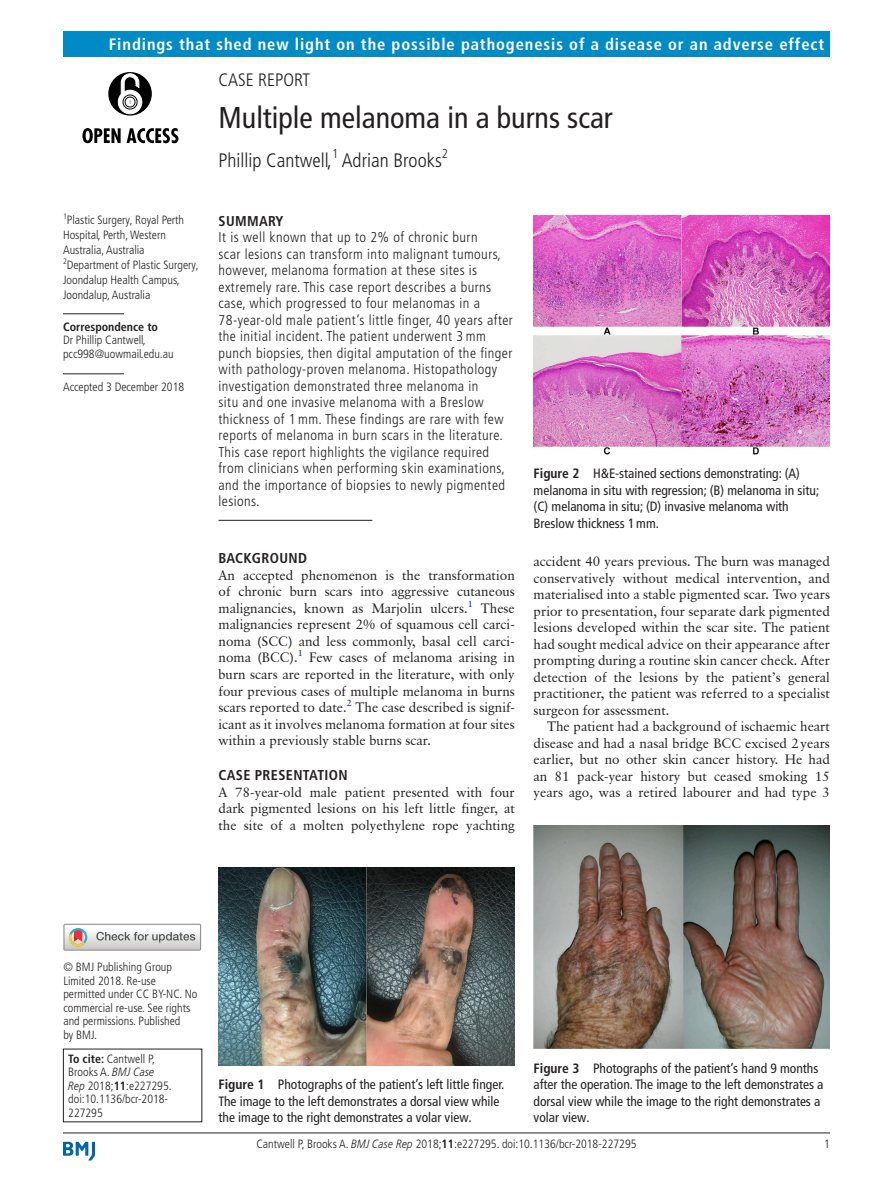
<style>
.page{position:relative;width:893px;height:1191px;background:#fff}
.page>*{position:absolute;margin:0;border:0;box-sizing:border-box;transform-origin:0 0}
.t1{font:condensed 30px "Frutiger LT Pro";color:#231f20}
.t2{font:300 condensed 19.5px "Frutiger LT Pro";color:#231f20}
.t3{font:300 condensed 18px "Frutiger LT Pro";color:#231f20}
.t4{font:700 condensed 16.5px "Frutiger LT Std";letter-spacing:.055em;color:#fff}
.t5{font:300 condensed 14.25px/16.5px "Frutiger LT Pro";letter-spacing:.03em;color:#231f20}
.t6{font:700 condensed 14.25px "Frutiger LT Pro";letter-spacing:.025em;color:#231f20}
.t7{font:13.5px/16.5px "Classical Garamond BT";color:#231f20;text-align:justify}
.t8{font:condensed 13.5px/16.5px "Frutiger LT Pro";color:#231f20}
.t9{font:300 condensed 12px/13.5px "Frutiger LT Pro";color:#231f20}
.t10{font:700 condensed 12px "Frutiger LT Pro";color:#231f20}
.s1{font-weight:700}
.s2{font-style:italic}
</style>
<div class="page">
<hr style="left:63px;top:1132px;width:767px;height:1px;background:#231f20">
<svg style="left:63px;top:1141px;width:32px;height:19px"></svg>
<div style="left:63px;top:31px;width:767px;height:25px;background:#008bc5"></div>
<hr style="left:63px;top:313px;width:61px;height:1px;background:#231f20">
<hr style="left:63px;top:373px;width:61px;height:1px;background:#231f20">
<div style="left:63px;top:923px;width:138px;height:27px;border:1px solid #969090"></div>
<svg style="left:64px;top:924px;width:137px;height:26px"></svg>
<hr style="left:219px;top:520px;width:153px;height:1px;background:#231f20">
<img style="left:219px;top:868px;width:296px;height:197px">
<img style="left:534px;top:215px;width:296px;height:239px">
<img style="left:534px;top:826px;width:296px;height:222px">
<div style="left:108px;top:72px;width:44px;height:43px;background:#000;border-radius:50%"></div>
<svg style="left:118px;top:73px;width:24px;height:41px"></svg>
<div style="left:123px;top:95px;width:15px;height:14px;border:1px solid #000;border-radius:50%"></div>
<div style="left:125px;top:97px;width:10px;height:10px;border:1px solid #000;border-radius:50%"></div>
<svg style="left:82px;top:128px;width:39px;height:15px"></svg>
<svg style="left:127px;top:128px;width:51px;height:15px"></svg>
<p class="t4" style="left:109px;top:34px;width:717px">Findings that shed new light on the possible pathogenesis of a disease or an adverse effect</p>
<p class="t9" style="left:63px;top:213px;width:137px;line-height:15px"><sup>1</sup>Plastic Surgery, Royal Perth<br>Hospital, Perth, Western<br>Australia, Australia<br><sup>2</sup>Department of Plastic Surgery,<br>Joondalup Health Campus,<br>Joondalup, Australia</p>
<p class="t10" style="left:63px;top:319px;width:97px">Correspondence to</p>
<p class="t9" style="left:63px;top:333px;width:112px">Dr Phillip Cantwell, pcc998@uowmail.edu.au</p>
<p class="t9" style="left:63px;top:380px;width:123px">Accepted 3 December 2018</p>
<h3 class="t3" style="left:219px;top:69px;width:93px">Case report</h3>
<h1 class="t1" style="left:219px;top:100px;width:396px">Multiple melanoma in a burns scar</h1>
<h2 class="t2" style="left:219px;top:149px;width:231px">Phillip Cantwell,<sup>1</sup> Adrian Brooks<sup>2</sup></h2>
<p class="t6" style="left:219px;top:212px;width:66px">Summary</p>
<p class="t5" style="left:219px;top:229px;width:296px">It is well known that up to 2% of chronic burn<br>scar lesions can transform into malignant tumours, however, melanoma formation at these sites is extremely rare. This case report describes a burns case, which progressed to four melanomas in a 78-year-old male patient’s little finger, 40 years after the initial incident. The patient underwent 3 mm punch biopsies, then digital amputation of the finger with pathology-proven melanoma. Histopathology investigation demonstrated three melanoma in<br>situ and one invasive melanoma with a Breslow thickness of 1 mm. These findings are rare with few reports of melanoma in burn scars in the literature.<br>This case report highlights the vigilance required from clinicians when performing skin examinations, and the importance of biopsies to newly pigmented lesions.</p>
<p class="t6" style="left:219px;top:550px;width:90px">Background</p>
<p class="t7" style="left:219px;top:567px;width:298px">An accepted phenomenon is the transformation of chronic burn scars into aggressive cutaneous malignancies, known as Marjolin ulcers.<sup>1</sup> These malignancies represent 2% of squamous cell carci&shy;noma (SCC) and less commonly, basal cell carci&shy;noma (BCC).<sup>1</sup> Few cases of melanoma arising in burn scars are reported in the literature, with only four previous cases of multiple melanoma in burns scars reported to date.<sup>2</sup> The case described is signif&shy;icant as it involves melanoma formation at four sites within a previously stable burns scar.</p>
<p class="t6" style="left:219px;top:767px;width:131px">Case presentation</p>
<p class="t7" style="left:219px;top:783px;width:298px">A 78-year-old male patient presented with four dark pigmented lesions on his left little finger, at the site of a molten polyethylene rope yachting</p>
<p class="t8" style="left:534px;top:465px;width:287px"><span class="s1">Figure 2</span> H&amp;E-stained sections demonstrating: (A) melanoma in situ with regression; (B) melanoma in situ; (C) melanoma in situ; (D) invasive melanoma with Breslow thickness 1mm.</p>
<p class="t7" style="left:534px;top:553px;width:298px">accident 40 years previous. The burn was managed conservatively without medical intervention, and materialised into a stable pigmented scar. Two years prior to presentation, four separate dark pigmented lesions developed within the scar site. The patient had sought medical advice on their appearance after prompting during a routine skin cancer check. After detection of the lesions by the patient’s general practitioner, the patient was referred to a specialist surgeon for assessment.</p>
<p class="t7" style="left:534px;top:718px;width:298px;text-indent:14px">The patient had a background of ischaemic heart disease and had a nasal bridge BCC excised 2years earlier, but no other skin cancer history. He had an 81 pack-year history but ceased smoking 15 years ago, was a retired labourer and had type 3</p>
<p class="t9" style="left:63px;top:960px;width:136px">© BMJ Publishing Group<br>Limited 2018. Re-use permitted under CC BY-NC. No commercial re-use. See rights and permissions. Published<br>by BMJ.</p>
<p class="t9" style="left:68px;top:1052px;width:105px"><span class="s1">To cite:</span> Cantwell P,<br>Brooks A. <span class="s2">BMJ Case<br>Rep</span> 2018;<span class="s1">11</span>:e227295. doi:10.1136/bcr-2018-<br>227295</p>
<p class="t8" style="left:219px;top:1076px;width:287px"><span class="s1">Figure 1</span> Photographs of the patient’s left little finger.<br>The image to the left demonstrates a dorsal view while the image to the right demonstrates a volar view.</p>
<p class="t8" style="left:534px;top:1059px;width:291px"><span class="s1">Figure 3</span> Photographs of the patient’s hand 9 months after the operation. The image to the left demonstrates a dorsal view while the image to the right demonstrates a volar view.</p>
<p class="t9" style="left:256px;top:1136px;width:382px">Cantwell P, Brooks A. <span class="s2">BMJ Case Rep</span> 2018;<span class="s1">11</span>:e227295. doi:10.1136/bcr-2018-227295</p>
<p class="t9" style="left:824px;top:1136px;width:7px">1</p>
</div>
